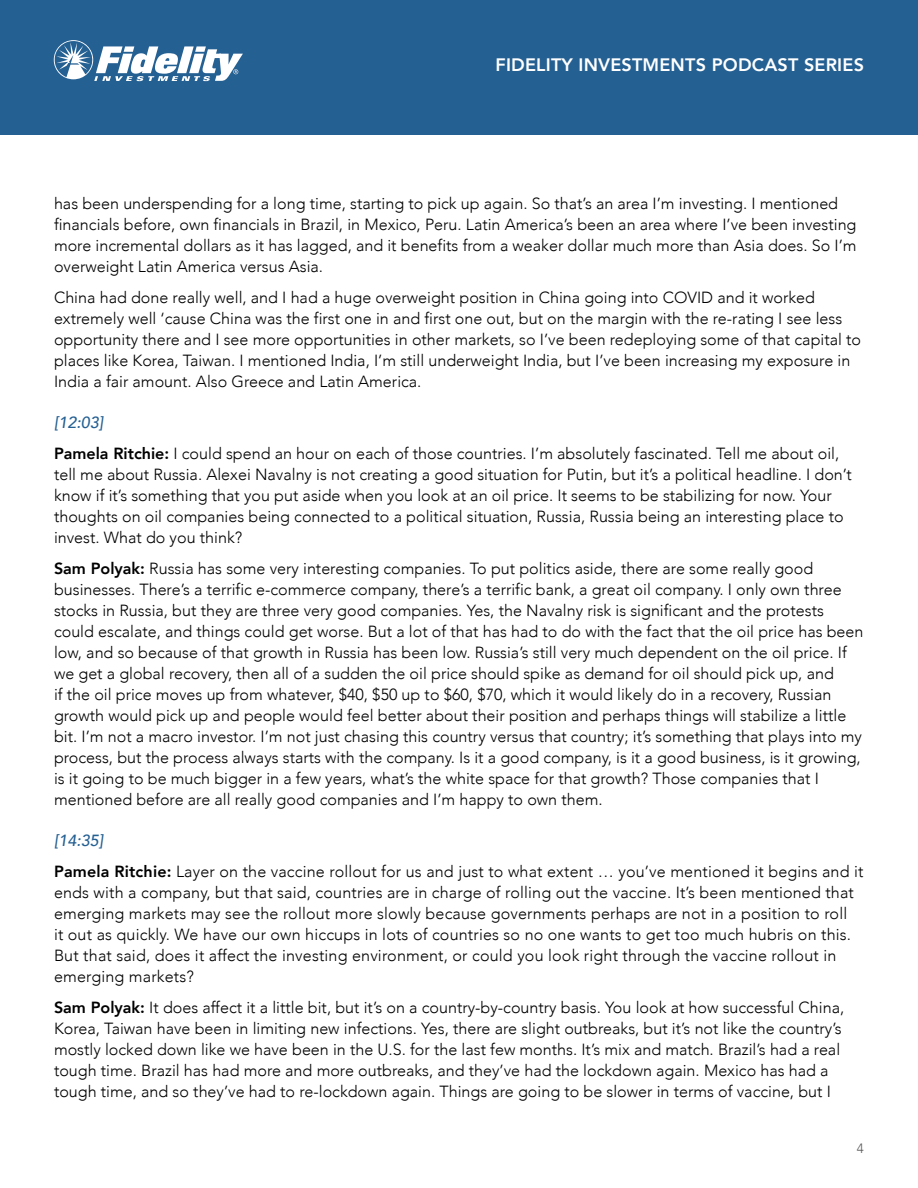
<style>
.page{position:relative;width:918px;height:1188px;background:#fff}
.page>*{position:absolute;margin:0;border:0;box-sizing:border-box;transform-origin:0 0}
.t1{font:800 18px "Avenir";letter-spacing:.01em;color:#fff}
.t2{font:300 16.2px/21px "Avenir";color:#000}
.t3{font:300 13.5px "Avenir";color:#58595b}
.s1{font-weight:500;font-style:italic;color:#256093}
.s2{font-weight:800}
</style>
<div class="page">
<div style="left:0;top:0;width:918px;height:135px;background:#256093"></div>
<svg style="left:54px;top:40px;width:189px;height:41px"></svg>
<p class="t1" style="left:496px;top:50px;width:370px">FIDELITY INVESTMENTS PODCAST SERIES</p>
<p class="t2" style="left:54px;top:193px;width:804px">has been underspending for a long time, starting to pick up again. So that’s an area I’m investing. I mentioned financials before, own financials in Brazil, in Mexico, Peru. Latin America’s been an area where I’ve been investing more incremental dollars as it has lagged, and it benefits from a weaker dollar much more than Asia does. So I’m overweight Latin America versus Asia.</p>
<p class="t2" style="left:54px;top:287px;width:809px">China had done really well, and I had a huge overweight position in China going into COVID and it worked extremely well ‘cause China was the first one in and first one out, but on the margin with the re-rating I see less opportunity there and I see more opportunities in other markets, so I’ve been redeploying some of that capital to places like Korea, Taiwan. I mentioned India, I’m still underweight India, but I’ve been increasing my exposure in India a fair amount. Also Greece and Latin America.</p>
<p class="t2" style="left:54px;top:407px;width:787px;line-height:30.8px"><span class="s1">[12:03]<br></span><span class="s2">Pamela Ritchie:</span> I could spend an hour on each of those countries. I’m absolutely fascinated. Tell me about oil,</p>
<p class="t2" style="left:54px;top:464px;width:799px">tell me about Russia. Alexei Navalny is not creating a good situation for Putin, but it’s a political headline. I don’t know if it’s something that you put aside when you look at an oil price. It seems to be stabilizing for now. Your thoughts on oil companies being connected to a political situation, Russia, Russia being an interesting place to invest. What do you think?</p>
<p class="t2" style="left:54px;top:558px;width:811px"><span class="s2">Sam Polyak:</span> Russia has some very interesting companies. To put politics aside, there are some really good businesses. There’s a terrific e-commerce company, there’s a terrific bank, a great oil company. I only own three stocks in Russia, but they are three very good companies. Yes, the Navalny risk is significant and the protests could escalate, and things could get worse. But a lot of that has had to do with the fact that the oil price has been low, and so because of that growth in Russia has been low. Russia’s still very much dependent on the oil price. If we get a global recovery, then all of a sudden the oil price should spike as demand for oil should pick up, and<br>if the oil price moves up from whatever, $40, $50 up to $60, $70, which it would likely do in a recovery, Russian growth would pick up and people would feel better about their position and perhaps things will stabilize a little bit. I’m not a macro investor. I’m not just chasing this country versus that country; it’s something that plays into my process, but the process always starts with the company. Is it a good company, is it a good business, is it growing, is it going to be much bigger in a few years, what’s the white space for that growth? Those companies that I mentioned before are all really good companies and I’m happy to own them.</p>
<p class="t2" style="left:54px;top:825px;width:811px;line-height:30.8px"><span class="s1">[14:35]<br></span><span class="s2">Pamela Ritchie:</span> Layer on the vaccine rollout for us and just to what extent … you’ve mentioned it begins and it</p>
<p class="t2" style="left:54px;top:882px;width:801px">ends with a company, but that said, countries are in charge of rolling out the vaccine. It’s been mentioned that emerging markets may see the rollout more slowly because governments perhaps are not in a position to roll it out as quickly. We have our own hiccups in lots of countries so no one wants to get too much hubris on this.<br>But that said, does it affect the investing environment, or could you look right through the vaccine rollout in emerging markets?</p>
<p class="t2" style="left:54px;top:996px;width:792px"><span class="s2">Sam Polyak:</span> It does affect it a little bit, but it’s on a country-by-country basis. You look at how successful China, Korea, Taiwan have been in limiting new infections. Yes, there are slight outbreaks, but it’s not like the country’s mostly locked down like we have been in the U.S. for the last few months. It’s mix and match. Brazil’s had a real tough time. Brazil has had more and more outbreaks, and they’ve had the lockdown again. Mexico has had a tough time, and so they’ve had to re-lockdown again. Things are going to be slower in terms of vaccine, but I</p>
<p class="t3" style="left:857px;top:1140px;width:9px">4</p>
</div>
